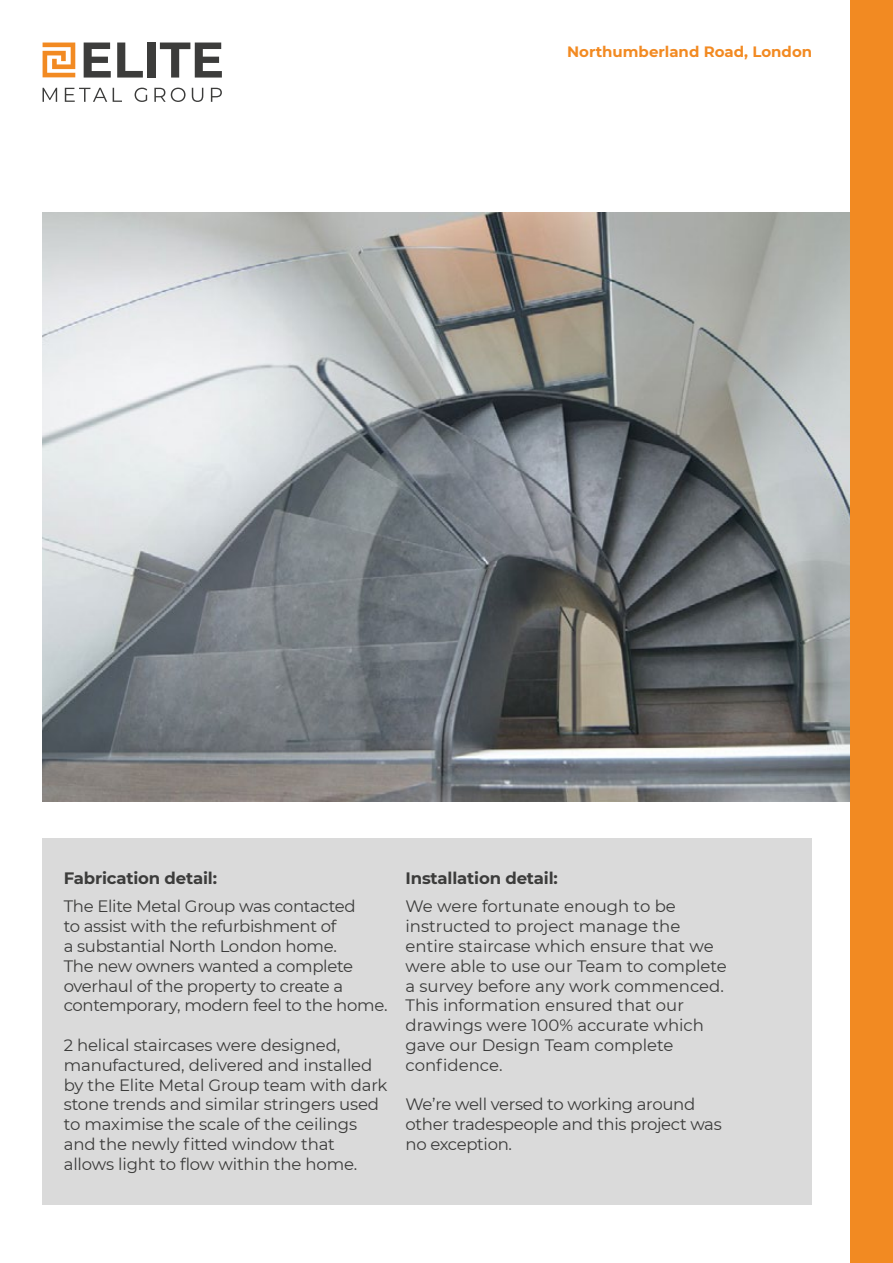
<style>
.page{position:relative;width:893px;height:1263px;background:#fff}
.page>*{position:absolute;margin:0;border:0;box-sizing:border-box;transform-origin:0 0}
.t1{font:16.5px/19.8px "Montserrat";letter-spacing:-.01em;color:#3c3c3b}
.t2{font:700 16.5px "Montserrat";letter-spacing:-.01em;color:#3c3c3b}
.t3{font:700 15px "Montserrat";color:#f28a22}
</style>
<div class="page">
<img style="left:43px;top:213px;width:807px;height:588px">
<div style="left:43px;top:838px;width:769px;height:366px;background:#dadada"></div>
<svg style="left:84px;top:43px;width:27px;height:35px"></svg>
<svg style="left:117px;top:43px;width:26px;height:35px"></svg>
<div style="left:147px;top:43px;width:9px;height:35px;background:#3c3c3b"></div>
<svg style="left:160px;top:43px;width:62px;height:35px"></svg>
<svg style="left:43px;top:43px;width:32px;height:34px"></svg>
<svg style="left:43px;top:88px;width:14px;height:14px"></svg>
<svg style="left:65px;top:88px;width:42px;height:14px"></svg>
<svg style="left:113px;top:88px;width:9px;height:14px"></svg>
<svg style="left:135px;top:88px;width:12px;height:14px"></svg>
<svg style="left:154px;top:88px;width:32px;height:14px"></svg>
<svg style="left:192px;top:88px;width:11px;height:14px"></svg>
<svg style="left:211px;top:88px;width:11px;height:14px"></svg>
<div style="left:850px;top:0;width:43px;height:1263px;background:#f28a22"></div>
<p class="t3" style="left:567px;top:41px;width:247px">Northumberland Road, London</p>
<p class="t2" style="left:64px;top:866px;width:155px">Fabrication detail:</p>
<p class="t1" style="left:64px;top:896px;width:325px">The Elite Metal Group was contacted<br>to assist with the refurbishment of<br>a substantial North London home.<br>The new owners wanted a complete overhaul of the property to create a contemporary, modern feel to the home.</p>
<p class="t1" style="left:64px;top:1035px;width:325px">2 helical staircases were designed, manufactured, delivered and installed by the Elite Metal Group team with dark stone trends and similar stringers used to maximise the scale of the ceilings and the newly fitted window that allows light to flow within the home.</p>
<p class="t2" style="left:405px;top:866px;width:154px">Installation detail:</p>
<p class="t1" style="left:405px;top:896px;width:323px">We were fortunate enough to be instructed to project manage the entire staircase which ensure that we were able to use our Team to complete a survey before any work commenced.<br>This information ensured that our drawings were 100% accurate which gave our Design Team complete confidence.</p>
<p class="t1" style="left:405px;top:1094px;width:318px">We’re well versed to working around other tradespeople and this project was no exception.</p>
</div>
